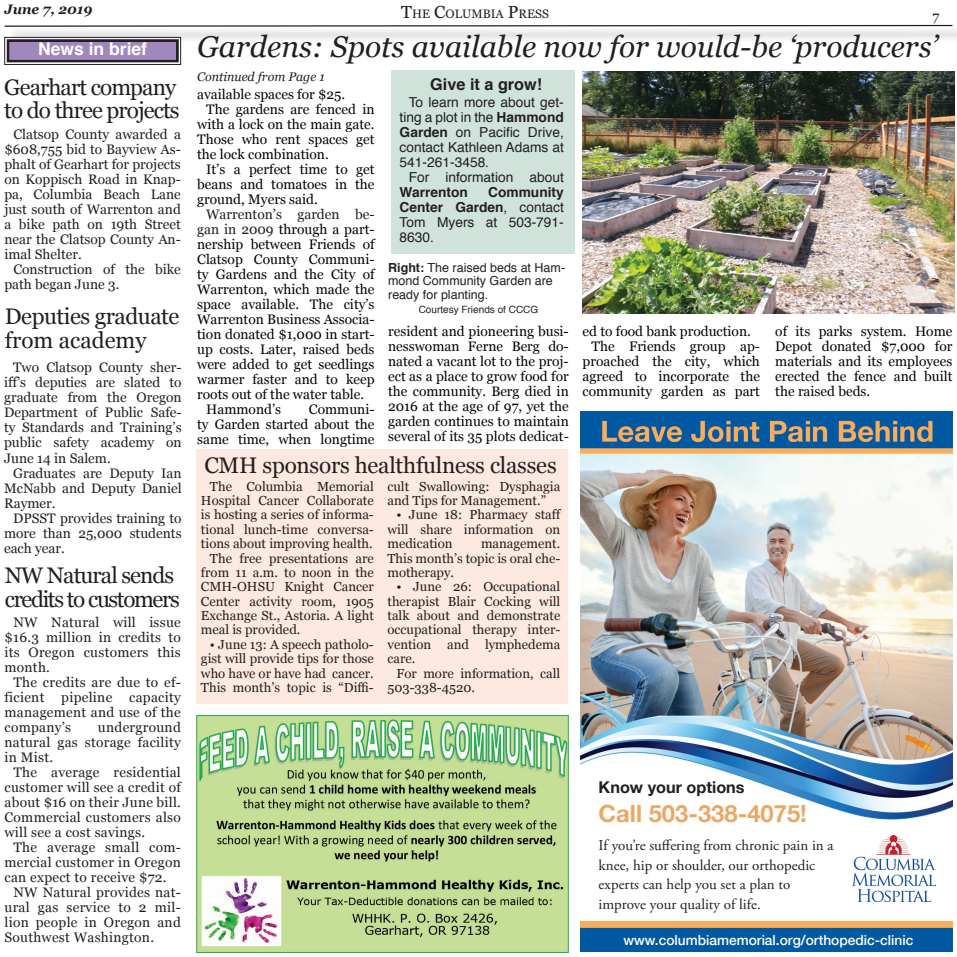
<style>
.page{position:relative;width:957px;height:957px;background:#fff}
.page>*{position:absolute;margin:0;border:0;box-sizing:border-box;transform-origin:0 0}
.t1{font:italic 30px "Georgia";color:#231f20}
.t2{font:700 23.75px "Helvetica Neue";color:#eca764}
.t3{font:22.5px/23.8px "Georgia";letter-spacing:-.04em;color:#231f20}
.t4{font:22.5px/23.8px "Georgia";letter-spacing:-.06em;color:#231f20}
.t5{font:22.5px "Georgia";letter-spacing:-.01em;color:#231f20}
.t6{font:22.5px/23.8px "Georgia";letter-spacing:-.02em;color:#231f20}
.t7{font:700 17.5px "Helvetica";color:#fff}
.t8{font:700 16.25px "Helvetica Neue";color:#231f20}
.t9{font:700 16.25px "Helvetica";color:#231f20}
.t10{font:15px/19.5px "Adobe Garamond Pro";color:#231f20}
.t11{font:13.75px/15px "Georgia";color:#040503;text-align:justify}
.t12{font:13.75px/15px "Georgia";letter-spacing:.02em;color:#231f20;text-align:justify}
.t13{font:13.75px/15px "Helvetica";color:#231f20;text-align:justify}
.t14{font:13.75px/15px "Georgia";color:#231f20}
.t15{font:500 13.75px "Helvetica Neue";color:#fff}
.t16{font:italic 700 13.75px "Georgia";color:#231f20}
.t17{font:700 13.75px "Helvetica";color:#231f20}
.t18{font:13.12px/14.4px "Georgia";color:#231f20;text-align:justify}
.t19{font:12.5px/13.8px "Helvetica";color:#231f20}
.t20{font:italic 12.5px "Georgia";color:#231f20}
.t21{font:12.25px "Georgia";color:#231f20}
.t22{font:10px "Helvetica";color:#231f20}
.s1{font-size:17.5px}
.s2{color:#231f20}
.s3{font-weight:700}
</style>
<div class="page">
<div style="left:7px;top:27px;width:949px;height:16px;background:#231f20;opacity:.75"></div>
<svg style="left:4px;top:24px;width:949px;height:3px"></svg>
<img style="left:581px;top:411px;width:371px;height:540px">
<img style="left:852px;top:836px;width:83px;height:65px">
<div style="left:391px;top:70px;width:184px;height:184px;background:#cfe3db"></div>
<img style="left:582px;top:72px;width:372px;height:242px">
<svg style="left:4px;top:37px;width:177px;height:28px;background:#9d8bb2"></svg>
<div style="left:7px;top:39px;width:171px;height:23px;border:3px solid #231f20"></div>
<div style="left:196px;top:449px;width:372px;height:255px;background:#fde9df"></div>
<img style="left:196px;top:715px;width:372px;height:237px">
<p class="t16" style="left:5px;top:4px;width:89px">June 7, 2019</p>
<p class="t7" style="left:38px;top:42px;width:110px">News in brief</p>
<h3 class="t3" style="left:4px;top:74px;width:177px">Gearhart company to do three projects</h3>
<p class="t12" style="left:4px;top:126px;width:178px;text-indent:9px">Clatsop County awarded a $608,755 bid to Bayview As&shy;phalt of Gearhart for projects on Koppisch Road in Knap&shy;pa, Columbia Beach Lane just south of Warrenton and a bike path on 19th Street near the Clatsop County An&shy;imal Shelter.</p>
<p class="t14" style="left:4px;top:261px;width:178px;text-indent:9px">Construction of the bike path began June 3.</p>
<h3 class="t6" style="left:5px;top:303px;width:176px">Deputies graduate from academy</h3>
<p class="t12" style="left:4px;top:359px;width:179px;text-indent:9px">Two Clatsop County sher&shy;iff’s deputies are slated to graduate from the Oregon Department of Public Safe&shy;ty Standards and Training’s public safety academy on June 14 in Salem.</p>
<p class="t12" style="left:4px;top:464px;width:179px;text-indent:9px">Graduates are Deputy Ian McNabb and Deputy Daniel Raymer.</p>
<p class="t12" style="left:4px;top:511px;width:179px;text-indent:9px">DPSST provides training to more than 25,000 students each year.</p>
<h3 class="t4" style="left:5px;top:563px;width:176px">NW Natural sends credits to customers</h3>
<p class="t12" style="left:4px;top:614px;width:178px;text-indent:9px">NW Natural will issue $16.3 million in credits to its Oregon customers this month.</p>
<p class="t12" style="left:4px;top:674px;width:178px;text-indent:9px">The credits are due to ef&shy;ficient pipeline capacity management and use of the company’s</p>
<p class="t12" style="left:4px;top:719px;width:178px;text-indent:93px">underground natural gas storage facility in Mist.</p>
<p class="t12" style="left:4px;top:766px;width:178px;text-indent:9px">The average residential customer will see a credit of about $16 on their June bill.<br>Commercial customers also will see a cost savings.</p>
<p class="t12" style="left:4px;top:841px;width:178px;text-indent:9px">The average small com&shy;mercial customer in Oregon can expect to receive $72.</p>
<p class="t12" style="left:4px;top:884px;width:178px;text-indent:9px">NW Natural provides nat&shy;ural gas service to 2 mil&shy;lion people in Oregon and Southwest Washington.</p>
<p class="t21" style="left:401px;top:6px;width:149px"><span class="s1">T</span>HE <span class="s1">C</span>OLUMBIA <span class="s1">P</span>RESS</p>
<p class="t12" style="left:932px;top:8px;width:8px">7</p>
<h1 class="t1" style="left:197px;top:35px;width:741px">Gardens: Spots available now for would-be ‘producers’</h1>
<p class="t20" style="left:197px;top:72px;width:129px">Continued from Page 1</p>
<p class="t11" style="left:197px;top:87px;width:149px">available spaces for $25.</p>
<p class="t11" style="left:206px;top:102px;width:170px">The gardens are fenced in</p>
<p class="t11" style="left:197px;top:117px;width:179px">with a lock on the main gate.</p>
<p class="t11" style="left:197px;top:132px;width:179px">Those who rent spaces get</p>
<p class="t11" style="left:197px;top:147px;width:133px">the lock combination.</p>
<p class="t11" style="left:206px;top:161px;width:170px">It’s a perfect time to get</p>
<p class="t11" style="left:197px;top:177px;width:179px">beans and tomatoes in the</p>
<p class="t11" style="left:197px;top:191px;width:122px">ground, Myers said.</p>
<p class="t14" style="left:206px;top:206px;width:170px">Warrenton’s garden be-</p>
<p class="t11" style="left:197px;top:221px;width:179px"><span class="s2">gan in 2009</span> through a part-</p>
<p class="t11" style="left:197px;top:237px;width:179px">nership between Friends of</p>
<p class="t11" style="left:197px;top:251px;width:179px">Clatsop County Communi-</p>
<p class="t11" style="left:197px;top:266px;width:179px">ty Gardens and the City of</p>
<p class="t11" style="left:197px;top:282px;width:179px">Warrenton, which made the</p>
<p class="t11" style="left:197px;top:296px;width:179px">space available. The city’s</p>
<p class="t11" style="left:197px;top:311px;width:179px">Warrenton Business Associa-</p>
<p class="t11" style="left:197px;top:327px;width:179px">tion donated $1,000 in start-</p>
<p class="t11" style="left:197px;top:341px;width:179px">up costs. Later, raised beds</p>
<p class="t11" style="left:197px;top:357px;width:179px">were added to get seedlings</p>
<p class="t11" style="left:197px;top:372px;width:179px">warmer faster and to keep</p>
<p class="t11" style="left:197px;top:386px;width:168px">roots out of the water table.</p>
<p class="t11" style="left:206px;top:401px;width:76px">Hammond’s</p>
<p class="t11" style="left:197px;top:401px;width:179px;text-indent:112px">Communi&shy;ty Garden started about the same time, when longtime</p>
<p class="t9" style="left:430px;top:78px;width:113px">Give it a grow!</p>
<p class="t13" style="left:399px;top:95px;width:166px;text-indent:9px">To learn more about get&shy;ting a plot in the <span class="s3">Hammond Garden</span> on Pacific Drive, contact Kathleen Adams at 541-261-3458.</p>
<p class="t13" style="left:408px;top:171px;width:157px">For information about</p>
<p class="t17" style="left:399px;top:187px;width:70px">Warrenton</p>
<p class="t13" style="left:399px;top:186px;width:166px;text-indent:88px"><span class="s3">Community Center Garden</span>, contact Tom Myers at 503-791- 8630.</p>
<p class="t19" style="left:388px;top:261px;width:178px"><span class="s3">Right:</span> The raised beds at Ham&shy;mond Community Garden are ready for planting.</p>
<p class="t22" style="left:419px;top:301px;width:121px">Courtesy Friends of CCCG</p>
<p class="t11" style="left:388px;top:323px;width:182px">resident and pioneering busi&shy;nesswoman Ferne Berg do&shy;nated a vacant lot to the proj&shy;ect as a place to grow food for the community. Berg died in 2016 at the age of 97, yet the garden continues to maintain several of its 35 plots dedicat-</p>
<p class="t11" style="left:582px;top:323px;width:170px">ed to food bank production.</p>
<p class="t11" style="left:591px;top:338px;width:170px">The Friends group ap-</p>
<p class="t11" style="left:582px;top:354px;width:179px">proached the city, which</p>
<p class="t11" style="left:582px;top:369px;width:179px">agreed to incorporate the</p>
<p class="t11" style="left:582px;top:383px;width:179px">community garden as part</p>
<h3 class="t5" style="left:204px;top:448px;width:354px">CMH sponsors healthfulness classes</h3>
<p class="t18" style="left:210px;top:478px;width:165px">The Columbia Memorial</p>
<p class="t18" style="left:201px;top:493px;width:174px">Hospital Cancer Collaborate</p>
<p class="t18" style="left:201px;top:508px;width:174px">is hosting a series of informa-</p>
<p class="t18" style="left:201px;top:521px;width:174px">tional lunch-time conversa-</p>
<p class="t18" style="left:201px;top:536px;width:173px">tions about improving health.</p>
<p class="t18" style="left:210px;top:552px;width:165px">The free presentations are</p>
<p class="t18" style="left:201px;top:566px;width:174px">from 11 a.m. to noon in the</p>
<p class="t18" style="left:201px;top:579px;width:174px">CMH-OHSU Knight Cancer</p>
<p class="t18" style="left:201px;top:593px;width:174px">Center activity room, 1905</p>
<p class="t18" style="left:201px;top:608px;width:174px">Exchange St., Astoria. A light</p>
<p class="t18" style="left:201px;top:623px;width:101px">meal is provided.</p>
<p class="t18" style="left:201px;top:636px;width:174px;text-indent:9px">• June 13: A speech patholo&shy;gist will provide tips for those who have or have had cancer.<br>This month’s topic is “Diffi-</p>
<p class="t18" style="left:387px;top:478px;width:174px">cult Swallowing: Dysphagia and Tips for Management.”</p>
<p class="t18" style="left:387px;top:507px;width:175px;text-indent:9px">• June 18: Pharmacy staff will share information on medication</p>
<p class="t18" style="left:387px;top:537px;width:174px;text-indent:93px">management.<br>This month’s topic is oral che&shy;motherapy.</p>
<p class="t18" style="left:387px;top:579px;width:174px;text-indent:9px">• June 26: Occupational therapist Blair Cocking will talk about and demonstrate occupational therapy inter&shy;vention and lymphedema care.</p>
<p class="t18" style="left:387px;top:667px;width:174px;text-indent:9px">For more information, call<br>503-338-4520.</p>
<p class="t11" style="left:775px;top:324px;width:179px">of its parks system. Home Depot donated $7,000 for materials and its employees erected the fence and built the raised beds.</p>
<p class="t8" style="left:598px;top:781px;width:147px">Know your options</p>
<h2 class="t2" style="left:598px;top:804px;width:210px">Call 503-338-4075!</h2>
<p class="t10" style="left:598px;top:837px;width:236px">If you’re suffering from chronic pain in a knee, hip or shoulder, our orthopedic experts can help you set a plan to improve your quality of life.</p>
<p class="t15" style="left:623px;top:935px;width:291px">www.columbiamemorial.org/orthopedic-clinic</p>
</div>
